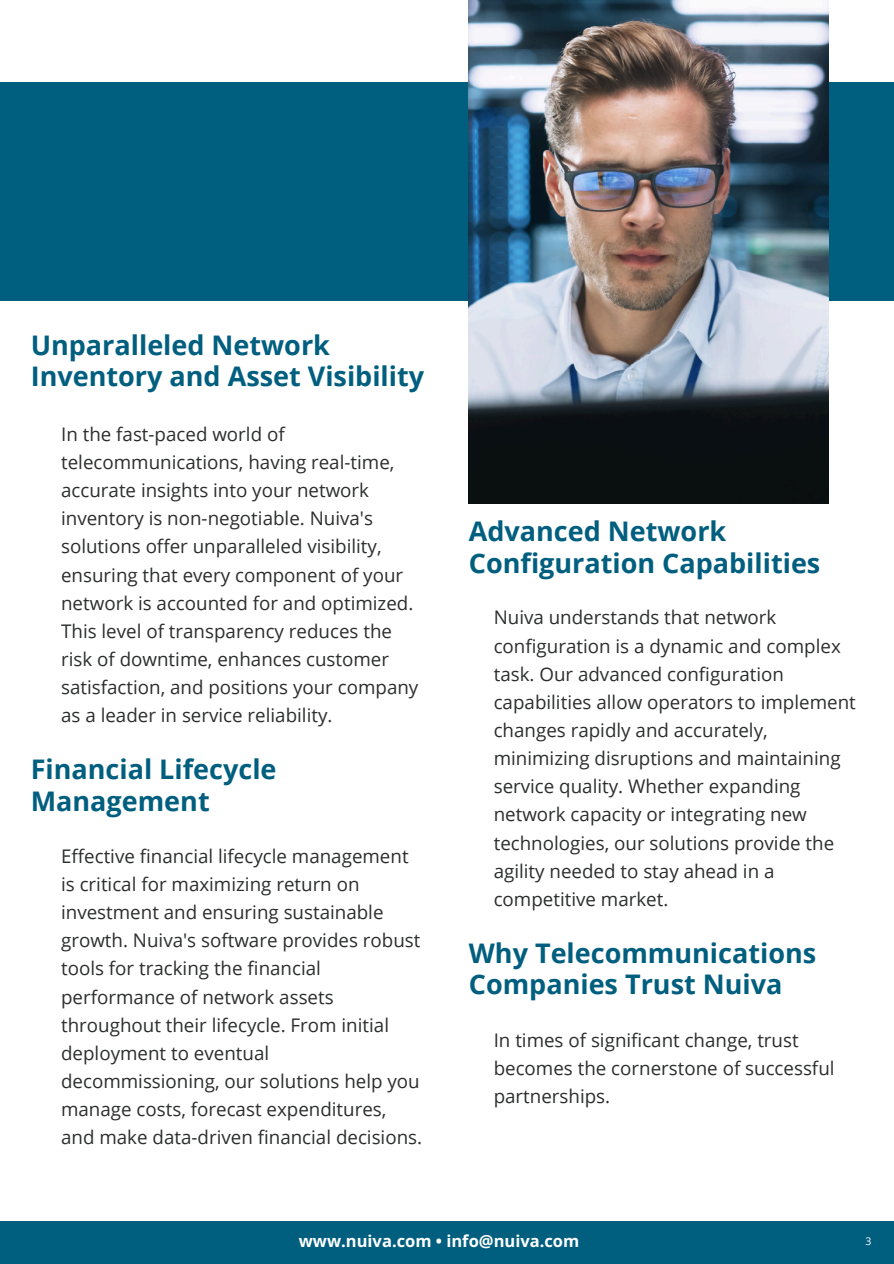
<style>
.page{position:relative;width:894px;height:1264px;background:#fff}
.page>*{position:absolute;margin:0;border:0;box-sizing:border-box;transform-origin:0 0}
.t1{font:700 27px/31.5px "Open Sans";color:#005e7f}
.t2{font:18.75px/28.2px "Open Sans";color:#2c2d2d}
.t3{font:700 16.5px "Open Sans";color:#fff}
.t4{font:10.5px "Open Sans";color:#fff}
</style>
<div class="page">
<div style="left:0;top:82px;width:893px;height:219px;background:#005e7f"></div>
<div style="left:0;top:1221px;width:893px;height:42px;background:#005e7f"></div>
<img style="left:468px;top:0;width:359px;height:503px">
<h2 class="t1" style="left:31px;top:328px;width:395px">Unparalleled Network<br>Inventory and Asset Visibility</h2>
<h2 class="t2" style="left:61px;top:419px;width:358px">In the fast-paced world of telecommunications, having real-time, accurate insights into your network inventory is non-negotiable. Nuiva's solutions offer unparalleled visibility, ensuring that every component of your network is accounted for and optimized.<br>This level of transparency reduces the risk of downtime, enhances customer satisfaction, and positions your company as a leader in service reliability.</h2>
<h1 class="t1" style="left:31px;top:752px;width:247px">Financial Lifecycle<br>Management</h1>
<p class="t2" style="left:61px;top:841px;width:362px">Effective financial lifecycle management is critical for maximizing return on investment and ensuring sustainable growth. Nuiva's software provides robust tools for tracking the financial performance of network assets throughout their lifecycle. From initial deployment to eventual decommissioning, our solutions help you manage costs, forecast expenditures, and make data-driven financial decisions.</p>
<h2 class="t1" style="left:468px;top:515px;width:353px">Advanced Network<br>Configuration Capabilities</h2>
<h1 class="t2" style="left:493px;top:603px;width:363px">Nuiva understands that network configuration is a dynamic and complex task. Our advanced configuration capabilities allow operators to implement changes rapidly and accurately, minimizing disruptions and maintaining service quality. Whether expanding network capacity or integrating new technologies, our solutions provide the agility needed to stay ahead in a competitive market.</h1>
<p class="t1" style="left:468px;top:936px;width:349px">Why Telecommunications<br>Companies Trust Nuiva</p>
<p class="t2" style="left:493px;top:1025px;width:342px">In times of significant change, trust becomes the cornerstone of successful partnerships.</p>
<h1 class="t3" style="left:299px;top:1228px;width:282px">www.nuiva.com • info@nuiva.com</h1>
<h1 class="t4" style="left:865px;top:1233px;width:7px">3</h1>
</div>
